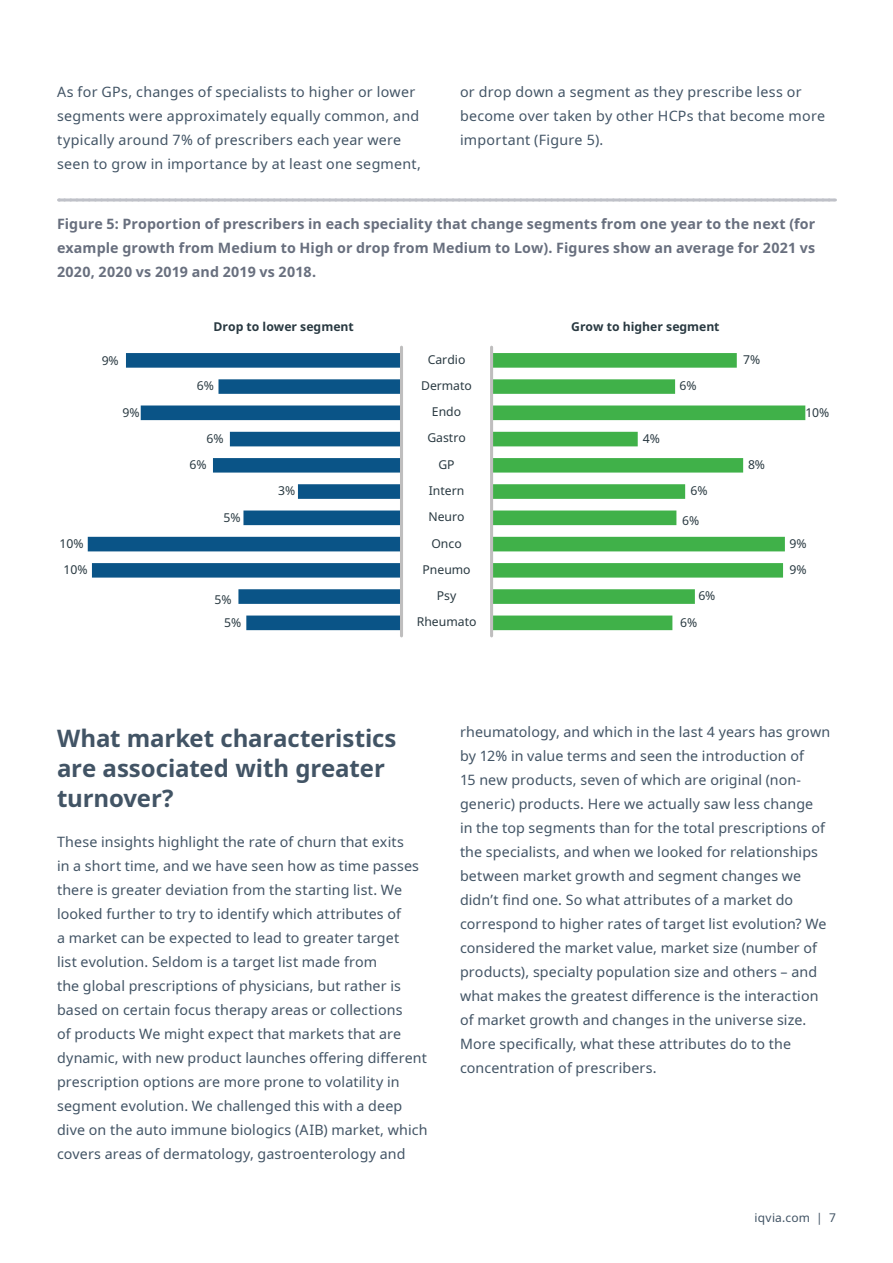
<style>
.page{position:relative;width:893px;height:1263px;background:#fff}
.page>*{position:absolute;margin:0;border:0;box-sizing:border-box;transform-origin:0 0}
.Section_heading{font:700 24px/30px "Noto Sans";letter-spacing:-.005em;color:#425465}
.Body_copy_-_Space{font:14.25px/24px "Noto Sans";letter-spacing:.01em;color:#425465}
.Figure_title{font:700 14.25px/24px "Noto Sans";letter-spacing:.01em;color:#686f7e;text-align:justify}
.t1{font:12.15px/26.2px "Noto Sans";color:#293941;text-align:center}
.t2{font:700 12.15px "Noto Sans";color:#293941}
.t3{font:12px "Noto Sans";letter-spacing:.015em;color:#425465}
</style>
<div class="page">
<svg style="left:65px;top:198px;width:770px;height:3px"></svg>
<svg style="left:88px;top:353px;width:312px;height:277px"></svg>
<svg style="left:493px;top:353px;width:312px;height:277px"></svg>
<hr style="left:400px;top:347px;width:3px;height:289px;background:#bfbebe">
<hr style="left:490px;top:347px;width:3px;height:289px;background:#bfbebe">
<p class="Body_copy_-_Space" style="left:57px;top:80px;width:366px">As for GPs, changes of specialists to higher or lower segments were approximately equally common, and typically around 7% of prescribers each year were seen to grow in importance by at least one segment,</p>
<p class="Body_copy_-_Space" style="left:460px;top:80px;width:367px">or drop down a segment as they prescribe less or become over taken by other HCPs that become more important (Figure 5).</p>
<p class="Figure_title" style="left:57px;top:212px;width:760px">Figure 5: Proportion of prescribers in each speciality that change segments from one year to the next (for example growth from Medium to High or drop from Medium to Low). Figures show an average for 2021 vs 2020, 2020 vs 2019 and 2019 vs 2018.</p>
<p class="t1" style="left:102px;top:348px;width:19px">9%</p>
<p class="t1" style="left:122px;top:400px;width:19px">9%</p>
<p class="t1" style="left:60px;top:530px;width:29px">10%<br>10%</p>
<p class="t2" style="left:214px;top:319px;width:142px">Drop to lower segment</p>
<p class="t2" style="left:571px;top:319px;width:150px">Grow to higher segment</p>
<p class="t1" style="left:197px;top:373px;width:19px">6%</p>
<p class="t1" style="left:421px;top:347px;width:52px">Cardio<br>Dermato</p>
<p class="t1" style="left:680px;top:373px;width:19px">6%</p>
<p class="t1" style="left:432px;top:399px;width:31px">Endo</p>
<p class="t1" style="left:189px;top:426px;width:36px;text-align:left;text-indent:17px">6%<br>6%</p>
<p class="t1" style="left:427px;top:425px;width:40px">Gastro</p>
<p class="t1" style="left:438px;top:452px;width:18px">GP</p>
<p class="t1" style="left:643px;top:426px;width:19px">4%</p>
<p class="t1" style="left:278px;top:478px;width:19px">3%</p>
<p class="t1" style="left:429px;top:478px;width:37px">Intern</p>
<p class="t1" style="left:691px;top:478px;width:19px">6%</p>
<p class="t1" style="left:224px;top:505px;width:19px">5%</p>
<p class="t1" style="left:428px;top:504px;width:38px">Neuro</p>
<p class="t1" style="left:682px;top:508px;width:19px">6%</p>
<p class="t1" style="left:431px;top:531px;width:32px">Onco</p>
<p class="t1" style="left:224px;top:589px;width:19px;line-height:22.6px;text-align:left;text-indent:-10px">5%<br>5%</p>
<p class="t1" style="left:417px;top:557px;width:61px">Pneumo<br>Psy<br>Rheumato</p>
<p class="t1" style="left:698px;top:583px;width:19px">6%</p>
<p class="t1" style="left:680px;top:610px;width:19px">6%</p>
<p class="t1" style="left:743px;top:347px;width:19px">7%</p>
<p class="t1" style="left:748px;top:452px;width:19px">8%</p>
<p class="t1" style="left:805px;top:400px;width:26px">10%</p>
<p class="t1" style="left:790px;top:531px;width:19px;text-align:left">9%<br>9%</p>
<p class="Section_heading" style="left:57px;top:724px;width:341px">What market characteristics are associated with greater turnover?</p>
<p class="Body_copy_-_Space" style="left:57px;top:830px;width:372px">These insights highlight the rate of churn that exits<br>in a short time, and we have seen how as time passes there is greater deviation from the starting list. We looked further to try to identify which attributes of<br>a market can be expected to lead to greater target<br>list evolution. Seldom is a target list made from<br>the global prescriptions of physicians, but rather is based on certain focus therapy areas or collections<br>of products We might expect that markets that are dynamic, with new product launches offering different prescription options are more prone to volatility in segment evolution. We challenged this with a deep dive on the auto immune biologics (AIB) market, which covers areas of dermatology, gastroenterology and</p>
<p class="Body_copy_-_Space" style="left:460px;top:720px;width:372px">rheumatology, and which in the last 4 years has grown by 12% in value terms and seen the introduction of<br>15 new products, seven of which are original (non&shy;generic) products. Here we actually saw less change<br>in the top segments than for the total prescriptions of the specialists, and when we looked for relationships between market growth and segment changes we didn’t find one. So what attributes of a market do correspond to higher rates of target list evolution? We considered the market value, market size (number of products), specialty population size and others – and what makes the greatest difference is the interaction of market growth and changes in the universe size.<br>More specifically, what these attributes do to the concentration of prescribers.</p>
<p class="t3" style="left:755px;top:1209px;width:83px">iqvia.com | 7</p>
</div>
